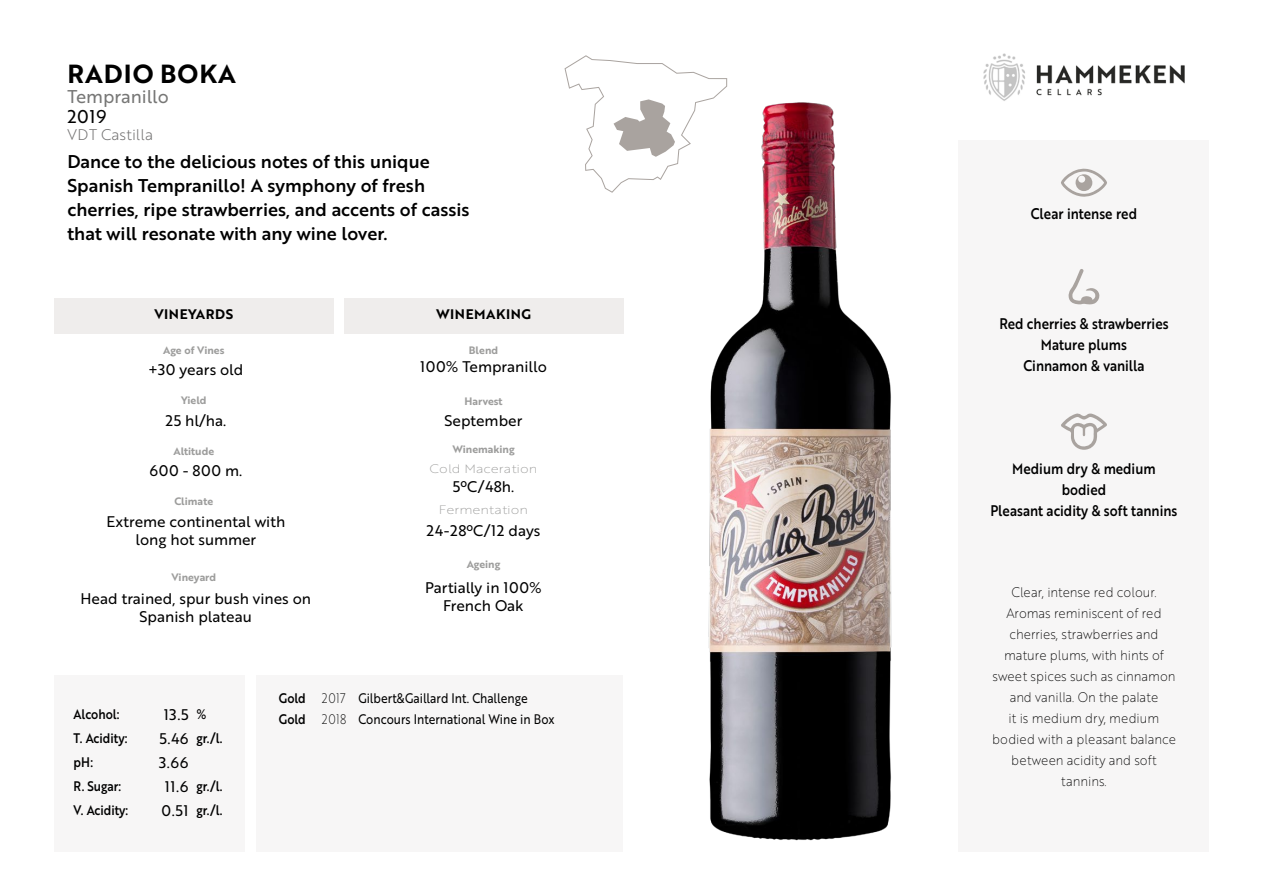
<style>
.page{position:relative;width:1263px;height:893px;background:#fff}
.page>*{position:absolute;margin:0;border:0;box-sizing:border-box;transform-origin:0 0}
.t1{font:25.5px "Brother 1816 Bold";letter-spacing:.04em;color:#000}
.t2{font:18px/24px "Brother 1816 Medium";color:#000}
.t3{font:18px "Brother 1816 Regular";color:#777776}
.t4{font:18px "Brother 1816 Regular";color:#000}
.t5{font:15px/18px "Brother 1816 Regular";color:#000;text-align:center}
.t6{font:15px/21px "Brother 1816 Medium";color:#000;text-align:center;scale:.88 1}
.t7{font:15px "Brother 1816 Light";letter-spacing:.005em;color:#706f6f}
.t8{font:13.5px/21px "Brother 1816 Thin";color:#000;text-align:center;scale:.92 1}
.t9{font:13.5px/23.9px "Brother 1816 Medium";color:#000;scale:.88 1}
.t10{font:13.5px/21px "Brother 1816 Regular";color:#000;scale:.87 1}
.t11{font:13.5px "Brother 1816 Bold";letter-spacing:.04em;color:#000}
.t12{font:13.5px/21px "Brother 1816 Thin";letter-spacing:.04em;color:#000;scale:.87 1}
.t13{font:12px "Brother 1816 Thin";color:#9d9d9c;scale:1.15 1}
.t14{font:10.5px "Brother 1816 Bold";color:#9d9d9c}
</style>
<div class="page">
<div style="left:958px;top:140px;width:251px;height:711px;background:#f7f6f6"></div>
<div style="left:257px;top:675px;width:366px;height:176px;background:#f7f6f6"></div>
<div style="left:54px;top:675px;width:190px;height:176px;background:#f7f6f6"></div>
<div style="left:344px;top:298px;width:279px;height:36px;background:#efedec"></div>
<div style="left:54px;top:298px;width:280px;height:36px;background:#efedec"></div>
<svg style="left:1061px;top:413px;width:46px;height:37px"></svg>
<svg style="left:1068px;top:269px;width:32px;height:35px"></svg>
<svg style="left:1061px;top:169px;width:46px;height:28px"></svg>
<img style="left:992px;top:53px;width:193px;height:48px">
<img style="left:623px;top:63px;width:369px;height:778px">
<svg style="left:564px;top:55px;width:163px;height:138px"></svg>
<h1 class="t1" style="left:67px;top:54px;width:170px">RADIO BOKA</h1>
<h2 class="t3" style="left:67px;top:83px;width:103px">Tempranillo</h2>
<p class="t7" style="left:67px;top:123px;width:87px">VDT Castilla</p>
<h2 class="t2" style="left:67px;top:149px;width:404px">Dance to the delicious notes of this unique Spanish Tempranillo! A symphony of fresh cherries, ripe strawberries, and accents of cassis that will resonate with any wine lover.</h2>
<h2 class="t4" style="left:67px;top:103px;width:40px">2019</h2>
<p class="t11" style="left:154px;top:304px;width:80px">VINEYARDS</p>
<p class="t11" style="left:436px;top:304px;width:97px">WINEMAKING</p>
<p class="t14" style="left:163px;top:342px;width:63px">Age of Vines</p>
<p class="t14" style="left:469px;top:342px;width:31px">Blend</p>
<p class="t5" style="left:148px;top:360px;width:97px">+30 years old</p>
<p class="t5" style="left:420px;top:357px;width:128px">100% Tempranillo</p>
<p class="t5" style="left:165px;top:411px;width:62px">25 hl/ha.</p>
<p class="t5" style="left:445px;top:411px;width:79px">September</p>
<p class="t5" style="left:149px;top:461px;width:94px">600 - 800 m.</p>
<p class="t5" style="left:453px;top:477px;width:63px">5ºC/48h.</p>
<p class="t5" style="left:106px;top:512px;width:180px">Extreme continental with long hot summer</p>
<p class="t5" style="left:426px;top:521px;width:116px">24-28ºC/12 days</p>
<p class="t14" style="left:181px;top:393px;width:27px">Yield</p>
<p class="t14" style="left:464px;top:394px;width:40px">Harvest</p>
<p class="t14" style="left:173px;top:443px;width:42px">Altitude</p>
<p class="t14" style="left:452px;top:441px;width:64px">Winemaking</p>
<p class="t13" style="left:430px;top:459px;width:95px">Cold Maceration</p>
<p class="t13" style="left:439px;top:501px;width:79px">Fermentation</p>
<p class="t14" style="left:174px;top:494px;width:40px">Climate</p>
<p class="t14" style="left:467px;top:557px;width:35px">Ageing</p>
<p class="t14" style="left:171px;top:569px;width:46px">Vineyard</p>
<p class="t5" style="left:80px;top:589px;width:232px">Head trained, spur bush vines on<br>Spanish plateau</p>
<p class="t5" style="left:425px;top:578px;width:118px">Partially in 100%<br>French Oak</p>
<p class="t5" style="left:159px;top:702px;width:31px;line-height:23.9px">13.5<br>5.46</p>
<p class="t9" style="left:74px;top:702px;width:53px">Alcohol:</p>
<p class="t9" style="left:197px;top:702px;width:13px">%</p>
<p class="t9" style="left:74px;top:726px;width:63px">T. Acidity:</p>
<p class="t9" style="left:197px;top:726px;width:31px">gr./l.</p>
<p class="t9" style="left:74px;top:750px;width:56px">pH:<br>R. Sugar:</p>
<p class="t5" style="left:159px;top:750px;width:31px;line-height:23.9px">3.66<br>11.6</p>
<p class="t9" style="left:197px;top:774px;width:31px">gr./l.</p>
<p class="t9" style="left:74px;top:798px;width:64px">V. Acidity:</p>
<p class="t9" style="left:197px;top:798px;width:31px">gr./l.</p>
<p class="t5" style="left:161px;top:801px;width:29px">0.51</p>
<p class="t9" style="left:279px;top:687px;width:32px;line-height:21px">Gold<br>Gold</p>
<p class="t10" style="left:358px;top:687px;width:227px">Gilbert&amp;Gaillard Int. Challenge<br>Concours International Wine in Box</p>
<p class="t12" style="left:322px;top:687px;width:30px">2017<br>2018</p>
<p class="t6" style="left:1031px;top:203px;width:122px">Clear intense red</p>
<p class="t6" style="left:999px;top:312px;width:194px">Red cherries &amp; strawberries<br>Mature plums<br>Cinnamon &amp; vanilla</p>
<p class="t6" style="left:990px;top:457px;width:214px">Medium dry &amp; medium bodied<br>Pleasant acidity &amp; soft tannins</p>
<p class="t8" style="left:992px;top:581px;width:201px">Clear, intense red colour.<br>Aromas reminiscent of red cherries, strawberries and mature plums, with hints of sweet spices such as cinnamon and vanilla. On the palate<br>it is medium dry, medium bodied with a pleasant balance between acidity and soft tannins.</p>
</div>
